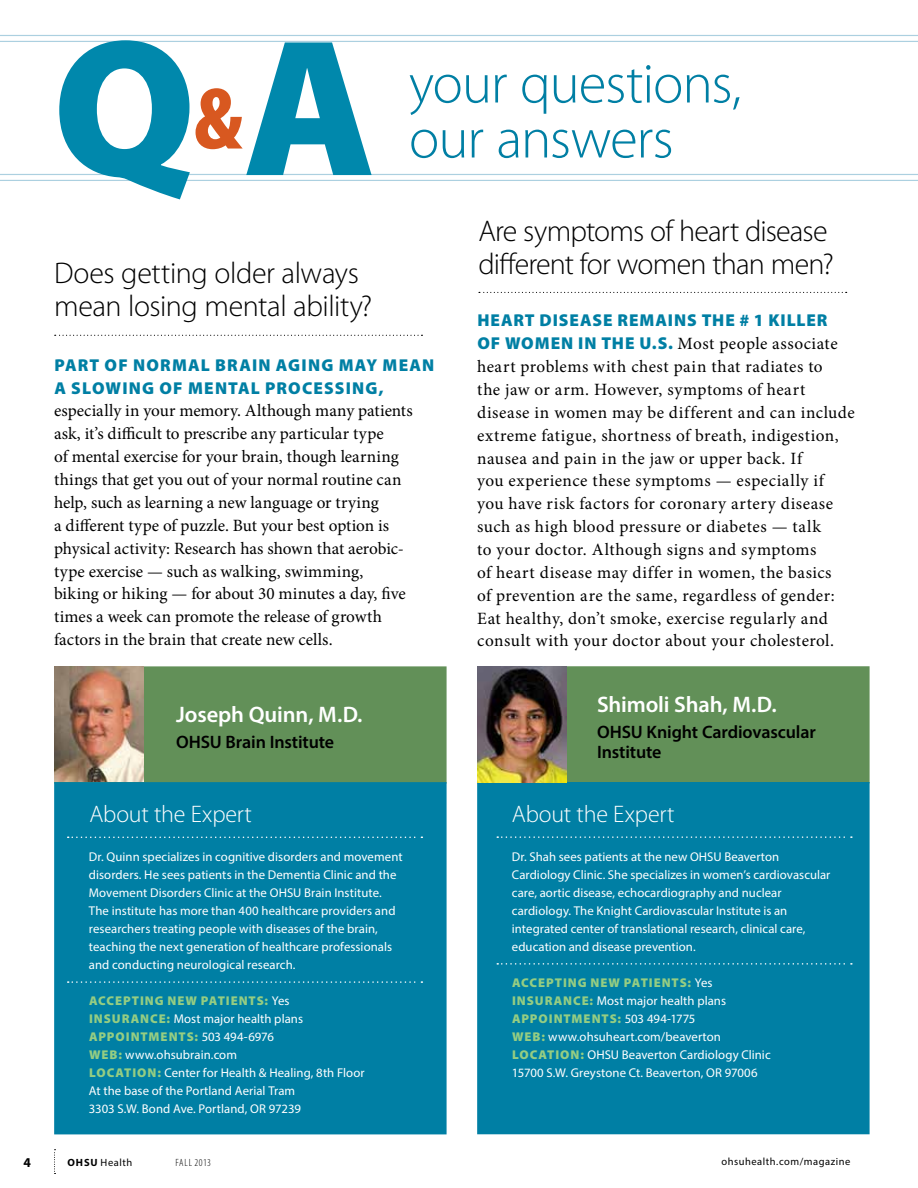
<style>
.page{position:relative;width:918px;height:1188px;background:#fff}
.page>*{position:absolute;margin:0;border:0;box-sizing:border-box;transform-origin:0 0}
.t1{font:900 196.65px "Myriad Pro";color:#0088ac}
.t2{font:900 condensed 88.35px "Myriad Pro";color:#d85820}
.t3{font:300 56.85px/55.1px "Myriad Pro";letter-spacing:-.02em;color:#007fa4}
.t4{font:300 30px/33px "Myriad Pro";letter-spacing:-.02em;color:#000}
.t5{font:300 24px "Myriad Pro";letter-spacing:-.01em;color:#fff}
.t6{font:600 22.5px "Myriad Pro";letter-spacing:-.01em;color:#fff}
.t7{font:600 18px/19.5px "Myriad Pro";letter-spacing:-.005em;color:#000}
.t8{font:17.25px/22.8px "Minion Pro";letter-spacing:.02em;color:#000}
.t9{font:17.25px/22.8px "Minion Pro";color:#000}
.t10{font:900 17.25px/22.8px "Myriad Pro";letter-spacing:.06em;color:#007fa4}
.t11{font:700 13.5px "Myriad Pro";color:#000}
.t12{font:12.75px/18px "Myriad Pro";letter-spacing:.005em;color:#fff}
.t13{font:10.5px "Myriad Pro";letter-spacing:.05em;color:#000}
.t14{font:300 condensed 10.5px "Myriad Pro";letter-spacing:.05em;color:#000}
.s1{font-weight:900;color:#95cd82}
.s2{font-family:"Myriad Pro";font-weight:900;color:#007fa4}
.s3{font-weight:700}
</style>
<div class="page">
<svg style="left:54px;top:1149px;width:2px;height:25px"></svg>
<div style="left:143px;top:666px;width:304px;height:116px;background:#629058"></div>
<hr style="left:0;top:41px;width:918px;height:1px;background:#acd0e0">
<hr style="left:0;top:35px;width:918px;height:1px;background:#acd0e0">
<hr style="left:0;top:180px;width:918px;height:1px;background:#acd0e0">
<hr style="left:0;top:174px;width:918px;height:1px;background:#acd0e0">
<div style="left:566px;top:666px;width:304px;height:116px;background:#629058"></div>
<div style="left:477px;top:782px;width:393px;height:352px;background:#007fa4"></div>
<svg style="left:497px;top:836px;width:355px;height:2px"></svg>
<svg style="left:497px;top:963px;width:355px;height:2px"></svg>
<div style="left:54px;top:782px;width:393px;height:352px;background:#007fa4"></div>
<svg style="left:68px;top:837px;width:354px;height:1px"></svg>
<svg style="left:68px;top:981px;width:354px;height:2px"></svg>
<svg style="left:55px;top:335px;width:367px;height:1px"></svg>
<img style="left:477px;top:666px;width:89px;height:116px">
<svg style="left:479px;top:292px;width:368px;height:1px"></svg>
<img style="left:54px;top:666px;width:89px;height:116px">
<h1 class="t1" style="left:53px;top:-3px;width:325px">QA</h1>
<h2 class="t2" style="left:194px;top:70px;width:50px">&amp;</h2>
<h3 class="t3" style="left:409px;top:57px;width:334px">your questions, our answers</h3>
<h3 class="t4" style="left:54px;top:257px;width:320px">Does getting older always mean losing mental ability?</h3>
<h3 class="t10" style="left:54px;top:354px;width:382px">PART OF NORMAL BRAIN AGING MAY MEAN<br>A SLOWING OF MENTAL PROCESSING,</h3>
<p class="t9" style="left:54px;top:400px;width:360px">especially in your memory. Although many patients ask, it’s difficult to prescribe any particular type<br>of mental exercise for your brain, though learning things that get you out of your normal routine can help, such as learning a new language or trying<br>a different type of puzzle. But your best option is physical activity: Research has shown that aerobic&shy;type exercise — such as walking, swimming,<br>biking or hiking — for about 30 minutes a day, five times a week can promote the release of growth factors in the brain that create new cells.</p>
<h3 class="t6" style="left:176px;top:700px;width:188px">Joseph Quinn, M.D.</h3>
<h3 class="t7" style="left:176px;top:732px;width:160px">OHSU Brain Institute</h3>
<h3 class="t5" style="left:89px;top:801px;width:164px">About the Expert</h3>
<p class="t12" style="left:89px;top:847px;width:315px">Dr. Quinn specializes in cognitive disorders and movement disorders. He sees patients in the Dementia Clinic and the Movement Disorders Clinic at the OHSU Brain Institute.<br>The institute has more than 400 healthcare providers and researchers treating people with diseases of the brain, teaching the next generation of healthcare professionals and conducting neurological research.</p>
<p class="t12" style="left:89px;top:991px;width:277px"><span class="s1">ACCEPTING NEW PATIENTS:</span> Yes <span class="s1">INSURANCE:</span> Most major health plans <span class="s1">APPOINTMENTS:</span> 503 494-6976<br><span class="s1">WEB:</span> www.ohsubrain.com<br><span class="s1">LOCATION:</span> Center for Health &amp; Healing, 8th Floor At the base of the Portland Aerial Tram<br>3303 S.W. Bond Ave. Portland, OR 97239</p>
<h3 class="t4" style="left:478px;top:215px;width:357px">Are symptoms of heart disease different for women than men?</h3>
<h3 class="t10" style="left:477px;top:309px;width:352px">HEART DISEASE REMAINS THE # 1 KILLER</h3>
<p class="t8" style="left:477px;top:332px;width:379px"><span class="s2">OF WOMEN IN THE U.S.</span> Most people associate heart problems with chest pain that radiates to<br>the jaw or arm. However, symptoms of heart disease in women may be different and can include extreme fatigue, shortness of breath, indigestion, nausea and pain in the jaw or upper back. If<br>you experience these symptoms — especially if<br>you have risk factors for coronary artery disease such as high blood pressure or diabetes — talk<br>to your doctor. Although signs and symptoms<br>of heart disease may differ in women, the basics<br>of prevention are the same, regardless of gender:<br>Eat healthy, don’t smoke, exercise regularly and consult with your doctor about your cholesterol.</p>
<h3 class="t6" style="left:597px;top:690px;width:181px">Shimoli Shah, M.D.</h3>
<h3 class="t7" style="left:597px;top:722px;width:220px">OHSU Knight Cardiovascular<br>Institute</h3>
<h3 class="t5" style="left:512px;top:801px;width:164px">About the Expert</h3>
<p class="t12" style="left:512px;top:847px;width:320px">Dr. Shah sees patients at the new OHSU Beaverton Cardiology Clinic. She specializes in women’s cardiovascular care, aortic disease, echocardiography and nuclear cardiology. The Knight Cardiovascular Institute is an integrated center of translational research, clinical care, education and disease prevention.</p>
<p class="t12" style="left:512px;top:973px;width:260px"><span class="s1">ACCEPTING NEW PATIENTS:</span> Yes <span class="s1">INSURANCE:</span> Most major health plans <span class="s1">APPOINTMENTS:</span> 503 494-1775<br><span class="s1">WEB:</span> www.ohsuheart.com/beaverton <span class="s1">LOCATION:</span> OHSU Beaverton Cardiology Clinic 15700 S.W. Greystone Ct. Beaverton, OR 97006</p>
<p class="t11" style="left:24px;top:1153px;width:9px">4</p>
<p class="t13" style="left:68px;top:1156px;width:66px"><span class="s3">OHSU</span> Health</p>
<p class="t14" style="left:175px;top:1157px;width:37px">FALL 2013</p>
<p class="t13" style="left:721px;top:1155px;width:131px">ohsuhealth.com/magazine</p>
</div>
